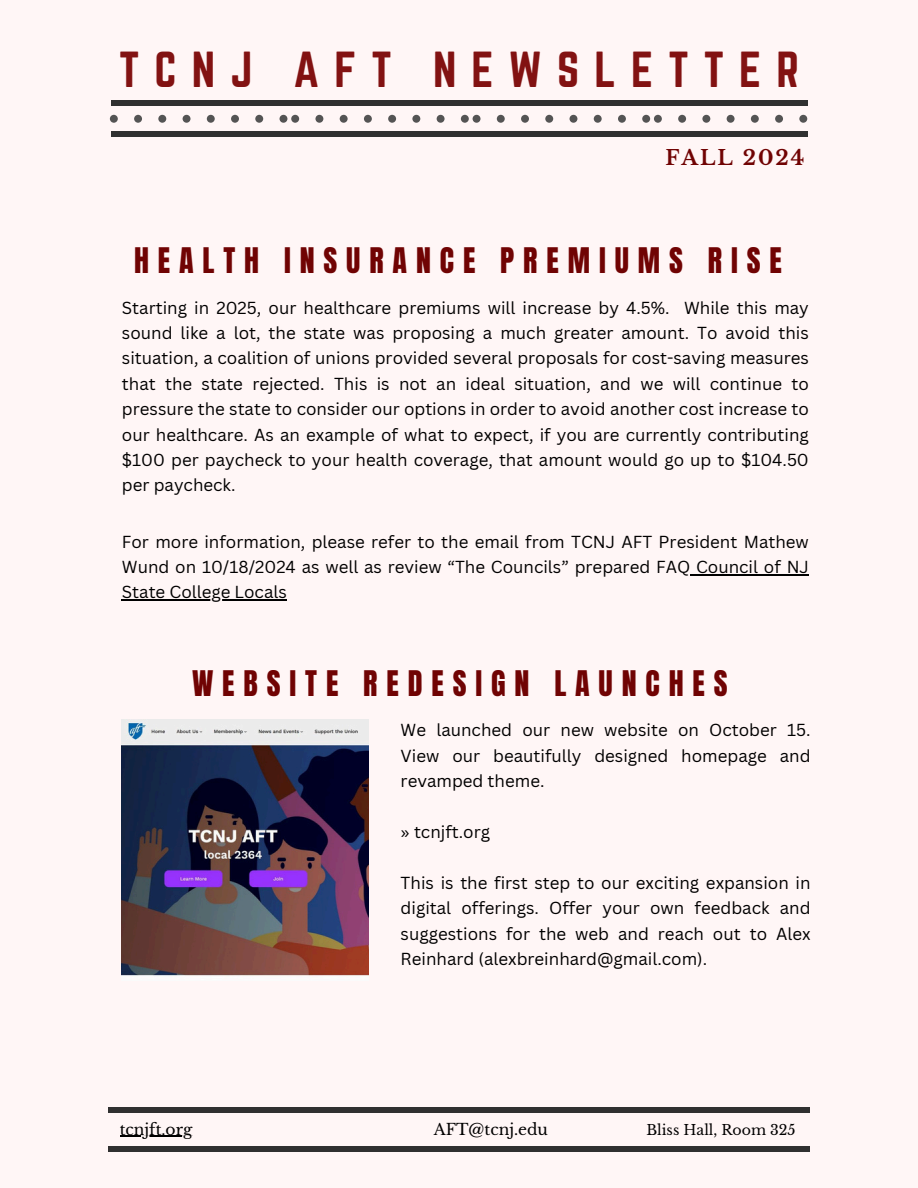
<style>
.page{position:relative;width:918px;height:1188px;background:#fff6f6}
.page>*{position:absolute;margin:0;border:0;box-sizing:border-box;transform-origin:0 0}
.t1{font:44.25px "Norwester";letter-spacing:.34em;color:#821212}
.t2{font:30px "Anton";letter-spacing:.295em;color:#700303}
.t3{font:700 20.4px "Libre Baskerville";letter-spacing:.1em;color:#700303}
.t4{font:16.95px/25.3px "Canva Sans";color:#000;text-align:justify}
.t5{font:15.45px "Libre Baskerville";color:#000}
.t6{font:14.1px "Libre Baskerville";color:#000}
</style>
<div class="page">
<hr style="left:690px;top:574px;width:119px;height:1px;background:#000">
<hr style="left:122px;top:599px;width:165px;height:1px;background:#000">
<img style="left:122px;top:720px;width:246px;height:256px">
<div style="left:108px;top:1107px;width:702px;height:5px;background:#303030"></div>
<div style="left:108px;top:1147px;width:702px;height:5px;background:#303030"></div>
<hr style="left:120px;top:1136px;width:72px;height:1px;background:#000">
<div style="left:111px;top:101px;width:696px;height:5px;background:#303030"></div>
<div style="left:111px;top:131px;width:696px;height:6px;background:#303030"></div>
<svg style="left:110px;top:115px;width:698px;height:8px"></svg>
<h4 class="t1" style="left:119px;top:42px;width:681px">TCNJ AFT NEWSLETTER</h4>
<h4 class="t3" style="left:665px;top:145px;width:141px">FALL 2024</h4>
<h1 class="t2" style="left:134px;top:239px;width:649px">HEALTH INSURANCE PREMIUMS RISE</h1>
<p class="t4" style="left:122px;top:294px;width:688px">Starting in 2025, our healthcare premiums will increase by 4.5%. While this may sound like a lot, the state was proposing a much greater amount. To avoid this situation, a coalition of unions provided several proposals for cost-saving measures that the state rejected. This is not an ideal situation, and we will continue to pressure the state to consider our options in order to avoid another cost increase to our healthcare. As an example of what to expect, if you are currently contributing $100 per paycheck to your health coverage, that amount would go up to $104.50 per paycheck.</p>
<p class="t4" style="left:122px;top:528px;width:688px">For more information, please refer to the email from TCNJ AFT President Mathew<br>Wund on 10/18/2024 as well as review “The Councils” prepared FAQ Council of NJ</p>
<p class="t4" style="left:122px;top:579px;width:166px">State College Locals</p>
<p class="t2" style="left:192px;top:662px;width:537px">WEBSITE REDESIGN LAUNCHES</p>
<h3 class="t4" style="left:401px;top:717px;width:412px">We launched our new website on October 15.<br>View our beautifully designed homepage and revamped theme.</h3>
<h2 class="t4" style="left:401px;top:819px;width:91px">» tcnjft.org</h2>
<h4 class="t4" style="left:401px;top:870px;width:412px">This is the first step to our exciting expansion in digital offerings. Offer your own feedback and suggestions for the web and reach out to Alex Reinhard (alexbreinhard@gmail.com).</h4>
<h2 class="t5" style="left:120px;top:1120px;width:74px">tcnjft.org</h2>
<h4 class="t5" style="left:434px;top:1120px;width:116px">AFT@tcnj.edu</h4>
<p class="t6" style="left:646px;top:1121px;width:151px">Bliss Hall, Room 325</p>
</div>
